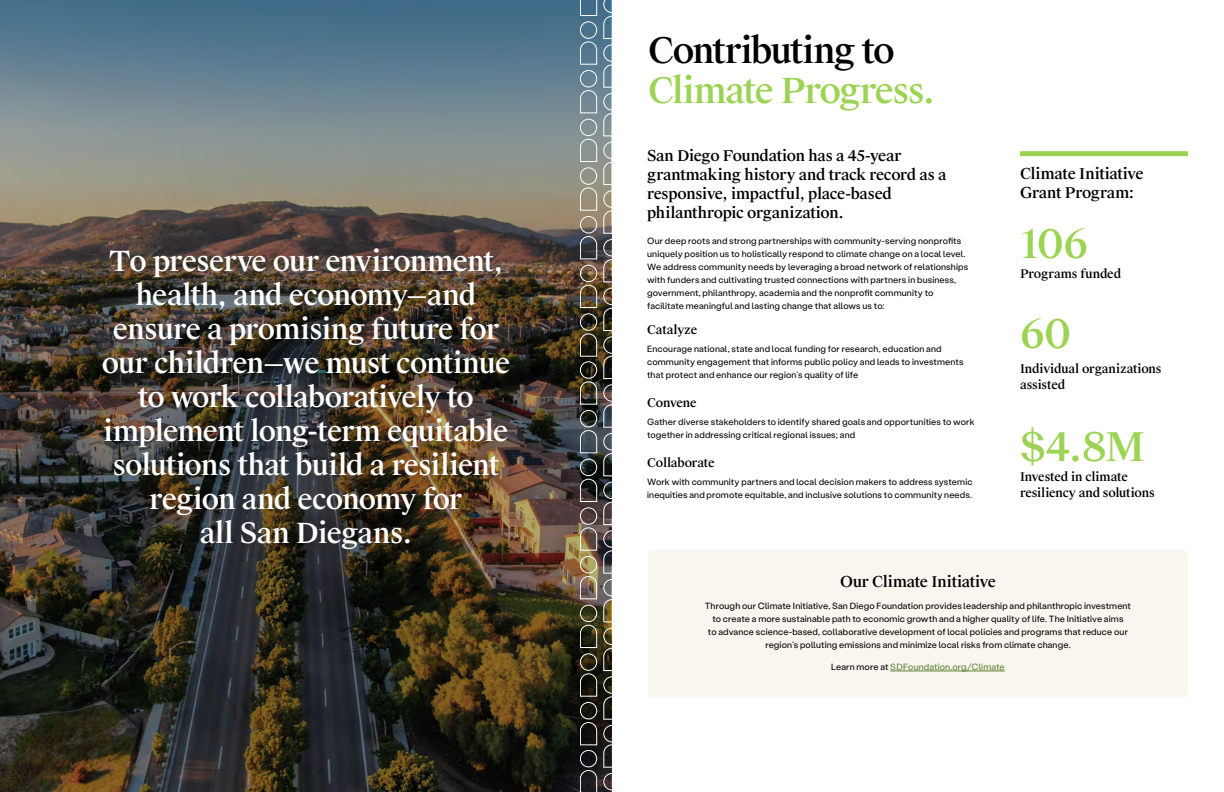
<style>
.page{position:relative;width:1224px;height:792px;background:#fff}
.page>*{position:absolute;margin:0;border:0;box-sizing:border-box;transform-origin:0 0}
.t1{font:500 40px "Suisse Works";letter-spacing:-.03em;color:#9dd354}
.t2{font:500 35px "Suisse Works";letter-spacing:-.04em;color:#9dd354}
.t3{font:500 35px "Suisse Works";letter-spacing:-.04em;color:#000}
.t4{font:500 28px/34px "Suisse Works";letter-spacing:-.03em;color:#fff;text-align:center}
.t5{font:500 15px/19px "Suisse Works";letter-spacing:-.02em;color:#000}
.t6{font:500 12px/16px "Suisse Works";letter-spacing:-.015em;color:#000}
.t7{font:9px/13px "Stabil Grotesk";letter-spacing:.015em;color:#000}
.t8{font:9px "Stabil Grotesk";letter-spacing:.015em;color:#5e8033}
.s1{color:#000}
</style>
<div class="page">
<img style="left:0;top:0;width:580px;height:792px">
<img style="left:580px;top:0;width:32px;height:792px">
<div style="left:1020px;top:151px;width:168px;height:5px;background:#9dd354"></div>
<div style="left:648px;top:550px;width:540px;height:148px;background:#f8f6ef;border-radius:4px"></div>
<hr style="left:890px;top:671px;width:115px;height:1px;background:#5e8033">
<p class="t4" style="left:102px;top:245px;width:410px">To preserve our environment, health, and economy—and ensure a promising future for our children—we must continue to work collaboratively to implement long-term equitable solutions that build a resilient region and economy for<br>all San Diegans.</p>
<h2 class="t3" style="left:648px;top:29px;width:249px">Contributing to</h2>
<h2 class="t2" style="left:648px;top:69px;width:289px">Climate Progress.</h2>
<h3 class="t5" style="left:647px;top:146px;width:301px">San Diego Foundation has a 45-year grantmaking history and track record as a responsive, impactful, place-based philanthropic organization.</h3>
<p class="t7" style="left:647px;top:234px;width:323px">Our deep roots and strong partnerships with community-serving nonprofits uniquely position us to holistically respond to climate change on a local level.<br>We address community needs by leveraging a broad network of relationships with funders and cultivating trusted connections with partners in business, government, philanthropy, academia and the nonprofit community to facilitate meaningful and lasting change that allows us to:</p>
<h3 class="t6" style="left:647px;top:322px;width:52px">Catalyze</h3>
<p class="t7" style="left:647px;top:342px;width:318px">Encourage national, state and local funding for research, education and community engagement that informs public policy and leads to investments that protect and enhance our region’s quality of life</p>
<h3 class="t6" style="left:647px;top:395px;width:51px">Convene</h3>
<p class="t7" style="left:647px;top:415px;width:329px">Gather diverse stakeholders to identify shared goals and opportunities to work together in addressing critical regional issues; and</p>
<h3 class="t6" style="left:647px;top:455px;width:69px">Collaborate</h3>
<p class="t7" style="left:647px;top:475px;width:327px">Work with community partners and local decision makers to address systemic inequities and promote equitable, and inclusive solutions to community needs.</p>
<h3 class="t5" style="left:1020px;top:165px;width:125px">Climate Initiative<br>Grant Program:</h3>
<h1 class="t1" style="left:1020px;top:219px;width:70px">106</h1>
<h3 class="t6" style="left:1020px;top:266px;width:103px">Programs funded</h3>
<h1 class="t1" style="left:1020px;top:309px;width:53px">60</h1>
<h3 class="t6" style="left:1020px;top:361px;width:143px">Individual organizations assisted</h3>
<h1 class="t1" style="left:1020px;top:422px;width:127px">$4.8M</h1>
<h3 class="t6" style="left:1020px;top:469px;width:136px">Invested in climate resiliency and solutions</h3>
<h3 class="t5" style="left:840px;top:572px;width:157px">Our Climate Initiative</h3>
<p class="t7" style="left:705px;top:599px;width:428px;text-align:center">Through our Climate Initiative, San Diego Foundation provides leadership and philanthropic investment to create a more sustainable path to economic growth and a higher quality of life. The Initiative aims<br>to advance science-based, collaborative development of local policies and programs that reduce our region’s polluting emissions and minimize local risks from climate change.</p>
<p class="t8" style="left:831px;top:661px;width:175px"><span class="s1">Learn more at</span> SDFoundation.org/Climate</p>
</div>
